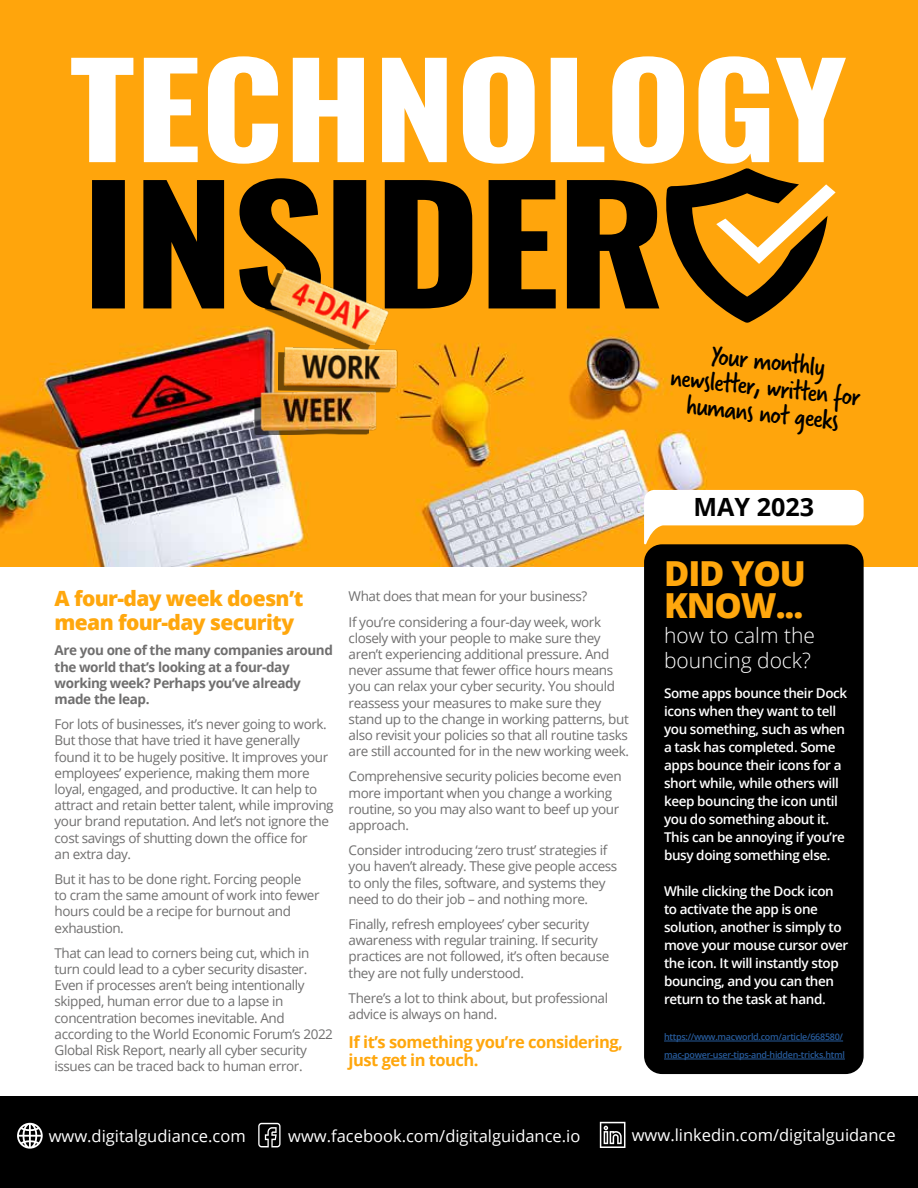
<style>
.page{position:relative;width:918px;height:1188px;background:#fff}
.page>*{position:absolute;margin:0;border:0;box-sizing:border-box;transform-origin:0 0}
.t1{font:800 34.5px/31.5px "Open Sans";letter-spacing:-.03em;color:#ffa70d}
.t2{font:28.95px/26.1px "Verveine";color:#000;text-align:center}
.t3{font:700 25.05px "Open Sans";color:#000}
.t4{font:800 21px/24px "Open Sans";letter-spacing:-.03em;color:#ffa70d}
.t5{font:300 21px/25.2px "Open Sans";color:#fff}
.t6{font:16.5px "Open Sans";color:#fff}
.t7{font:700 16.5px/18px "Open Sans";letter-spacing:-.03em;color:#ffa70d}
.t8{font:13.5px/16.2px "Open Sans";letter-spacing:-.03em;color:#706f6f}
.t9{font:600 13.5px/18px "Open Sans";letter-spacing:-.03em;color:#fff}
.t10{font:700 13.5px/16.2px "Open Sans";letter-spacing:-.03em;color:#706f6f}
.t11{font:600 9px/18px "Open Sans";letter-spacing:-.03em;color:#275b9b}
</style>
<div class="page">
<img style="left:0;top:0;width:918px;height:566px">
<div style="left:644px;top:544px;width:220px;height:530px;background:#000;border-radius:18px"></div>
<hr style="left:664px;top:1041px;width:179px;height:1px;background:#275b9b">
<hr style="left:664px;top:1059px;width:181px;height:1px;background:#275b9b">
<svg style="left:665px;top:168px;width:171px;height:155px;background:#ac7518"></svg>
<svg style="left:71px;top:56px;width:775px;height:108px"></svg>
<svg style="left:92px;top:178px;width:567px;height:132px;background:#5d3c04"></svg>
<svg style="left:644px;top:490px;width:220px;height:55px"></svg>
<img style="left:262px;top:267px;width:128px;height:78px">
<img style="left:256px;top:381px;width:123px;height:55px">
<img style="left:280px;top:345px;width:128px;height:49px">
<svg style="left:563px;top:1096px;width:25px;height:1px"></svg>
<svg style="left:221px;top:1096px;width:22px;height:1px"></svg>
<div style="left:0;top:1097px;width:918px;height:91px;background:#000"></div>
<svg style="left:600px;top:1122px;width:25px;height:26px"></svg>
<svg style="left:258px;top:1123px;width:23px;height:24px"></svg>
<svg style="left:17px;top:1123px;width:26px;height:26px"></svg>
<h2 class="t2" style="left:675px;top:338px;width:193px;rotate:6deg">Your monthly newsletter, written for humans not geeks</h2>
<h3 class="t4" style="left:55px;top:585px;width:250px">A four-day week doesn’t mean four-day security</h3>
<p class="t10" style="left:55px;top:642px;width:280px">Are you one of the many companies around the world that’s looking at a four-day working week? Perhaps you’ve already made the leap.</p>
<p class="t8" style="left:55px;top:716px;width:281px">For lots of businesses, it’s never going to work.<br>But those that have tried it have generally found it to be hugely positive. It improves your employees’ experience, making them more loyal, engaged, and productive. It can help to attract and retain better talent, while improving your brand reputation. And let’s not ignore the cost savings of shutting down the office for<br>an extra day.</p>
<p class="t8" style="left:55px;top:871px;width:266px">But it has to be done right. Forcing people<br>to cram the same amount of work into fewer hours could be a recipe for burnout and exhaustion.</p>
<p class="t8" style="left:55px;top:944px;width:280px">That can lead to corners being cut, which in turn could lead to a cyber security disaster.<br>Even if processes aren’t being intentionally skipped, human error due to a lapse in concentration becomes inevitable. And according to the World Economic Forum’s 2022<br>Global Risk Report, nearly all cyber security issues can be traced back to human error.</p>
<p class="t8" style="left:349px;top:584px;width:254px;line-height:25.2px">What does that mean for your business?<br>If you’re considering a four-day week, work</p>
<p class="t8" style="left:349px;top:629px;width:282px">closely with your people to make sure they aren’t experiencing additional pressure. And never assume that fewer office hours means you can relax your cyber security. You should reassess your measures to make sure they stand up to the change in working patterns, but also revisit your policies so that all routine tasks are still accounted for in the new working week.</p>
<p class="t8" style="left:349px;top:768px;width:275px">Comprehensive security policies become even more important when you change a working routine, so you may also want to beef up your approach.</p>
<p class="t8" style="left:349px;top:842px;width:270px">Consider introducing ‘zero trust’ strategies if you haven’t already. These give people access to only the files, software, and systems they need to do their job – and nothing more.</p>
<p class="t8" style="left:349px;top:916px;width:262px">Finally, refresh employees’ cyber security awareness with regular training. If security practices are not followed, it’s often because they are not fully understood.</p>
<p class="t8" style="left:349px;top:990px;width:261px">There’s a lot to think about, but professional advice is always on hand.</p>
<p class="t7" style="left:349px;top:1032px;width:276px">If it’s something you’re considering, just get in touch.</p>
<h3 class="t3" style="left:694px;top:490px;width:122px">MAY 2023</h3>
<h1 class="t1" style="left:664px;top:556px;width:143px">DID YOU<br>KNOW...</h1>
<h3 class="t5" style="left:664px;top:622px;width:152px">how to calm the bouncing dock?</h3>
<p class="t9" style="left:664px;top:684px;width:185px">Some apps bounce their Dock icons when they want to tell you something, such as when a task has completed. Some apps bounce their icons for a short while, while others will keep bouncing the icon until you do something about it.<br>This can be annoying if you’re busy doing something else.</p>
<p class="t9" style="left:664px;top:882px;width:186px">While clicking the Dock icon to activate the app is one solution, another is simply to move your mouse cursor over the icon. It will instantly stop bouncing, and you can then return to the task at hand.</p>
<p class="t11" style="left:664px;top:1028px;width:182px">https://www.macworld.com/article/668580/ mac-power-user-tips-and-hidden-tricks.html</p>
<p class="t6" style="left:49px;top:1125px;width:199px">www.digitalgudiance.com</p>
<p class="t6" style="left:288px;top:1125px;width:294px">www.facebook.com/digitalguidance.io</p>
<p class="t6" style="left:632px;top:1123px;width:265px">www.linkedin.com/digitalguidance</p>
</div>
